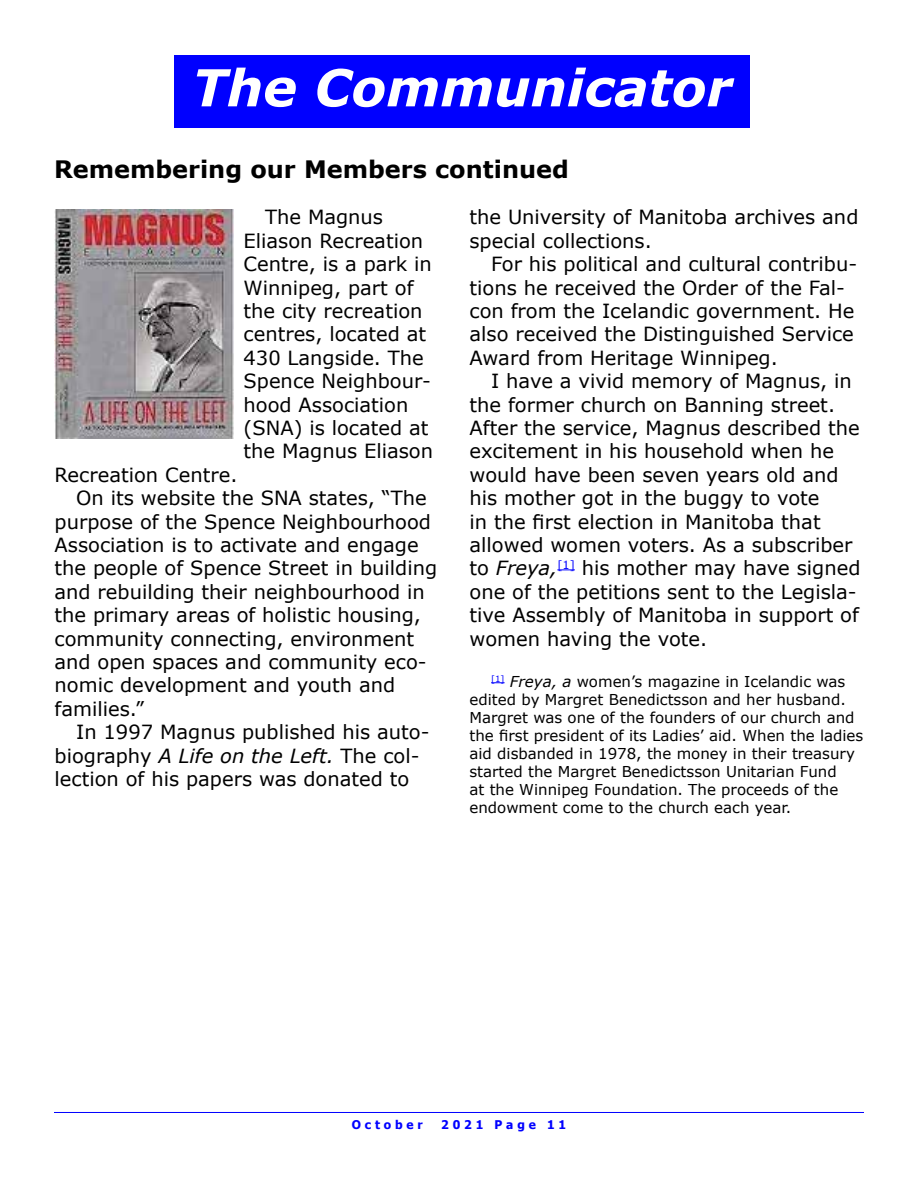
<style>
.page{position:relative;width:918px;height:1188px;background:#fff}
.page>*{position:absolute;margin:0;border:0;box-sizing:border-box;transform-origin:0 0}
.t1{font:italic 700 51px "Verdana";color:#fff}
.t2{font:700 24px "Verdana";color:#000}
.t3{font:19.5px/23.4px "Verdana";color:#000}
.t4{font:15px/18px "Verdana";color:#000}
.t5{font:700 12px "Tahoma";letter-spacing:.32em;color:#00f}
.s1{font-style:italic}
</style>
<div class="page">
<div style="left:174px;top:56px;width:576px;height:72px;background:#00f"></div>
<hr style="left:54px;top:1112px;width:810px;height:1px;background:#00f">
<img style="left:55px;top:209px;width:178px;height:230px">
<svg style="left:557px;top:570px;width:18px;height:1px"></svg>
<svg style="left:491px;top:682px;width:14px;height:1px"></svg>
<h1 class="t1" style="left:192px;top:55px;width:541px">The Communicator</h1>
<p class="t2" style="left:54px;top:154px;width:516px">Remembering our Members continued</p>
<p class="t3" style="left:470px;top:206px;width:390px">the University of Manitoba archives and special collections.</p>
<p class="t3" style="left:470px;top:253px;width:389px;text-indent:22px">For his political and cultural contribu&shy;tions he received the Order of the Fal&shy;con from the Icelandic government. He also received the Distinguished Service Award from Heritage Winnipeg.</p>
<p class="t3" style="left:470px;top:370px;width:393px;text-indent:22px">I have a vivid memory of Magnus, in the former church on Banning street.<br>After the service, Magnus described the excitement in his household when he would have been seven years old and his mother got in the buggy to vote<br>in the first election in Manitoba that allowed women voters. As a subscriber to <span class="s1">Freya,</span><sup>[1]</sup> his mother may have signed one of the petitions sent to the Legisla&shy;tive Assembly of Manitoba in support of women having the vote.</p>
<p class="t4" style="left:470px;top:673px;width:395px;text-indent:22px"><sup>[1]</sup> <span class="s1">Freya, a</span> women’s magazine in Icelandic was edited by Margret Benedictsson and her husband.<br>Margret was one of the founders of our church and the first president of its Ladies’ aid. When the ladies aid disbanded in 1978, the money in their treasury started the Margret Benedictsson Unitarian Fund<br>at the Winnipeg Foundation. The proceeds of the endowment come to the church each year.</p>
<p class="t3" style="left:244px;top:206px;width:191px;text-indent:22px">The Magnus<br>Eliason Recreation<br>Centre, is a park in<br>Winnipeg, part of the city recreation centres, located at<br>430 Langside. The<br>Spence Neighbour&shy;hood Association (SNA) is located at the Magnus Eliason</p>
<p class="t3" style="left:55px;top:463px;width:184px">Recreation Centre.</p>
<p class="t3" style="left:76px;top:487px;width:352px">On its website the SNA states, “The</p>
<p class="t3" style="left:55px;top:510px;width:378px">purpose of the Spence Neighbourhood</p>
<p class="t3" style="left:55px;top:533px;width:366px">Association is to activate and engage</p>
<p class="t3" style="left:55px;top:557px;width:384px">the people of Spence Street in building</p>
<p class="t3" style="left:55px;top:580px;width:372px">and rebuilding their neighbourhood in</p>
<p class="t3" style="left:55px;top:604px;width:368px">the primary areas of holistic housing,</p>
<p class="t3" style="left:55px;top:627px;width:361px">community connecting, environment</p>
<p class="t3" style="left:55px;top:650px;width:374px">and open spaces and community eco-</p>
<p class="t3" style="left:55px;top:674px;width:342px">nomic development and youth and</p>
<p class="t3" style="left:55px;top:697px;width:91px">families.”</p>
<p class="t3" style="left:76px;top:721px;width:355px">In 1997 Magnus published his auto-</p>
<p class="t3" style="left:55px;top:744px;width:367px">biography <span class="s1">A Life on the Left.</span> The col-</p>
<p class="t3" style="left:55px;top:767px;width:356px">lection of his papers was donated to</p>
<p class="t5" style="left:352px;top:1116px;width:72px">October</p>
<p class="t5" style="left:441px;top:1116px;width:126px">2021 Page 11</p>
</div>
